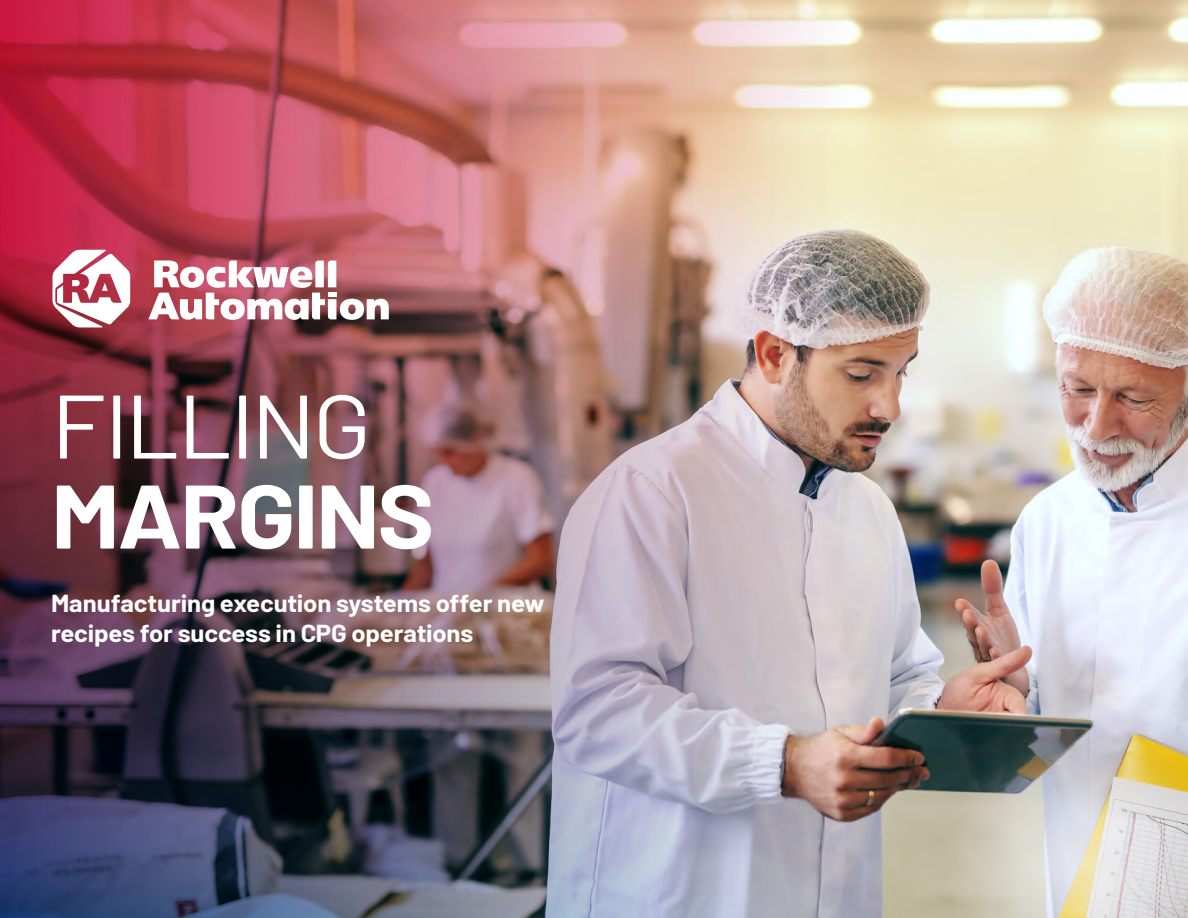
<style>
.page{position:relative;width:1188px;height:918px;background:#fff}
.page>*{position:absolute;margin:0;border:0;box-sizing:border-box;transform-origin:0 0}
.t1{font:90px "Barlow";letter-spacing:-.03em;color:#fff;scale:1.07 1}
.t2{font:700 90px "Barlow";letter-spacing:-.025em;color:#fff;scale:1.07 1}
.t3{font:700 24px/30px "Barlow";letter-spacing:-.005em;color:#fff;scale:1.07 1}
</style>
<div class="page">
<img style="left:967px;top:0;width:221px;height:698px">
<img style="left:0;top:0;width:967px;height:918px">
<img style="left:891px;top:698px;width:297px;height:220px">
<svg style="left:52px;top:250px;width:78px;height:77px"></svg>
<svg style="left:148px;top:260px;width:241px;height:60px"></svg>
<h1 class="t1" style="left:51px;top:361px;width:301px">FILLING</h1>
<h1 class="t2" style="left:51px;top:450px;width:360px">MARGINS</h1>
<p class="t3" style="left:51px;top:587px;width:463px">Manufacturing execution systems offer new recipes for success in CPG operations</p>
</div>
